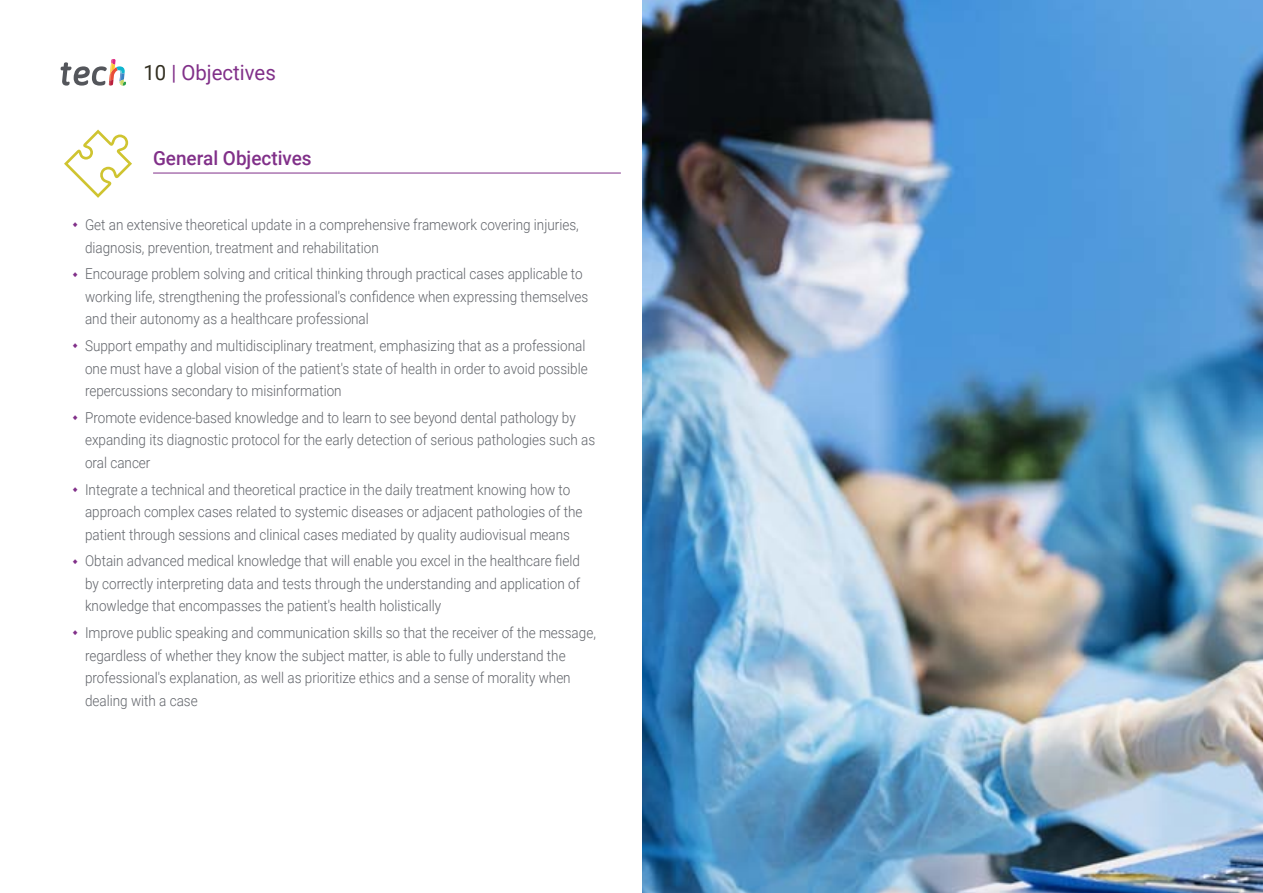
<style>
.page{position:relative;width:1263px;height:893px;background:#fff}
.page>*{position:absolute;margin:0;border:0;box-sizing:border-box;transform-origin:0 0}
.t1{font:21px "Roboto";color:#813089}
.t2{font:500 19.5px "Roboto";color:#813089}
.t3{font:300 15px/22.5px "Roboto";color:#61646a;scale:.9 1}
.s1{color:#312e20}
</style>
<div class="page">
<hr style="left:153px;top:173px;width:468px;height:1px;background:#813089">
<svg style="left:64px;top:130px;width:68px;height:68px"></svg>
<img style="left:642px;top:0;width:621px;height:893px">
<svg style="left:61px;top:59px;width:65px;height:27px"></svg>
<h1 class="t1" style="left:144px;top:57px;width:134px"><span class="s1">10</span> | Objectives</h1>
<h2 class="t2" style="left:153px;top:144px;width:160px">General Objectives</h2>
<p class="t3" style="left:85px;top:213px;width:550px">Get an extensive theoretical update in a comprehensive framework covering injuries, diagnosis, prevention, treatment and rehabilitation</p>
<p class="t3" style="left:85px;top:262px;width:561px">Encourage problem solving and critical thinking through practical cases applicable to working life, strengthening the professional's confidence when expressing themselves and their autonomy as a healthcare professional</p>
<p class="t3" style="left:85px;top:334px;width:560px">Support empathy and multidisciplinary treatment, emphasizing that as a professional one must have a global vision of the patient's state of health in order to avoid possible repercussions secondary to misinformation</p>
<p class="t3" style="left:85px;top:406px;width:568px">Promote evidence-based knowledge and to learn to see beyond dental pathology by expanding its diagnostic protocol for the early detection of serious pathologies such as oral cancer</p>
<p class="t3" style="left:85px;top:477px;width:554px">Integrate a technical and theoretical practice in the daily treatment knowing how to approach complex cases related to systemic diseases or adjacent pathologies of the patient through sessions and clinical cases mediated by quality audiovisual means</p>
<p class="t3" style="left:85px;top:549px;width:552px;text-align:justify">Obtain advanced medical knowledge that will enable you excel in the healthcare field by correctly interpreting data and tests through the understanding and application of knowledge that encompasses the patient's health holistically</p>
<p class="t3" style="left:85px;top:621px;width:569px">Improve public speaking and communication skills so that the receiver of the message, regardless of whether they know the subject matter, is able to fully understand the professional's explanation, as well as prioritize ethics and a sense of morality when dealing with a case</p>
</div>
